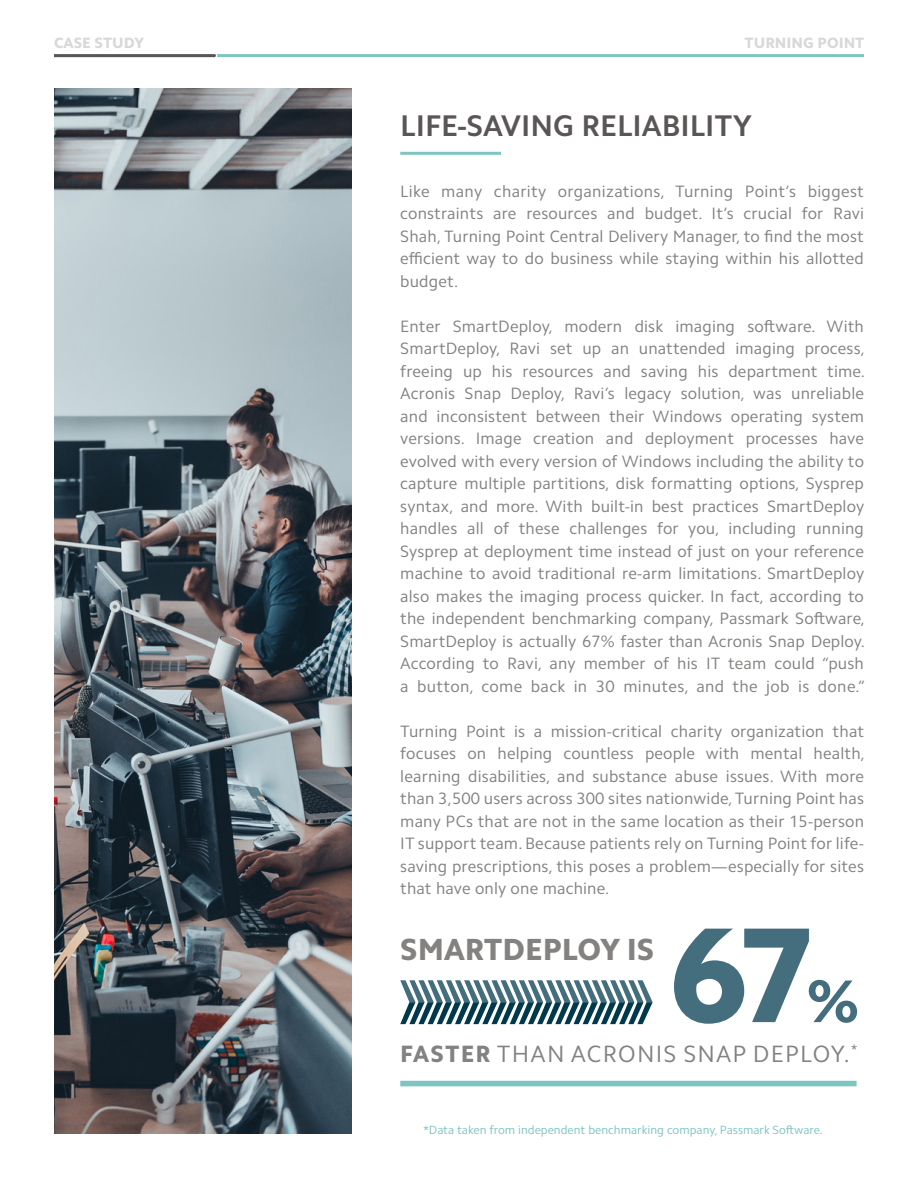
<style>
.page{position:relative;width:918px;height:1188px;background:#fff}
.page>*{position:absolute;margin:0;border:0;box-sizing:border-box;transform-origin:0 0}
.t1{font:800 135.9px "Camphor Std";color:#446d7d}
.t2{font:800 60.45px "Camphor Std";color:#446d7d}
.t3{font:800 30.75px "Camphor Std";color:#848280}
.t4{font:700 30px "Camphor Std";color:#595655}
.t5{font:23.7px "Camphor Std";letter-spacing:.05em;color:#848280}
.t6{font:16.5px/22.5px "Camphor Std";letter-spacing:.01em;color:#848280;text-align:justify}
.t7{font:800 15px "Camphor Std";color:#d9d8d7}
.t8{font:13.8px "Camphor Std";color:#848280}
.t9{font:12px "Camphor Std";color:#7ec4c1}
.s1{font-weight:800}
</style>
<div class="page">
<hr style="left:54px;top:54px;width:810px;height:3px;background:#7ec4c1">
<svg style="left:54px;top:54px;width:164px;height:3px"></svg>
<svg style="left:400px;top:980px;width:253px;height:44px"></svg>
<div style="left:400px;top:1081px;width:457px;height:5px;background:#7ec4c1"></div>
<img style="left:54px;top:88px;width:298px;height:1046px">
<hr style="left:400px;top:152px;width:101px;height:3px;background:#7ec4c1">
<p class="t7" style="left:54px;top:34px;width:92px">CASE STUDY</p>
<p class="t7" style="left:745px;top:34px;width:121px">TURNING POINT</p>
<h3 class="t4" style="left:400px;top:108px;width:353px">LIFE-SAVING RELIABILITY</h3>
<p class="t6" style="left:400px;top:180px;width:465px">Like many charity organizations, Turning Point’s biggest constraints are resources and budget. It’s crucial for Ravi Shah, Turning Point Central Delivery Manager, to find the most efficient way to do business while staying within his allotted budget.</p>
<p class="t6" style="left:400px;top:315px;width:466px">Enter SmartDeploy, modern disk imaging software. With SmartDeploy, Ravi set up an unattended imaging process, freeing up his resources and saving his department time.<br>Acronis Snap Deploy, Ravi’s legacy solution, was unreliable and inconsistent between their Windows operating system versions. Image creation and deployment processes have evolved with every version of Windows including the ability to capture multiple partitions, disk formatting options, Sysprep syntax, and more. With built-in best practices SmartDeploy handles all of these challenges for you, including running Sysprep at deployment time instead of just on your reference machine to avoid traditional re-arm limitations. SmartDeploy also makes the imaging process quicker. In fact, according to the independent benchmarking company, Passmark Software, SmartDeploy is actually 67% faster than Acronis Snap Deploy.<br>According to Ravi, any member of his IT team could “push a button, come back in 30 minutes, and the job is done.”</p>
<p class="t6" style="left:400px;top:720px;width:466px">Turning Point is a mission-critical charity organization that focuses on helping countless people with mental health, learning disabilities, and substance abuse issues. With more than 3,500 users across 300 sites nationwide, Turning Point has many PCs that are not in the same location as their 15-person IT support team. Because patients rely on Turning Point for life&shy;saving prescriptions, this poses a problem—especially for sites that have only one machine.</p>
<h3 class="t3" style="left:400px;top:931px;width:256px">SMARTDEPLOY IS</h3>
<h1 class="t1" style="left:670px;top:895px;width:148px">67</h1>
<h2 class="t2" style="left:807px;top:966px;width:54px">%</h2>
<p class="t8" style="left:851px;top:1041px;width:8px">*</p>
<h3 class="t5" style="left:400px;top:1040px;width:451px"><span class="s1">FASTER</span> THAN ACRONIS SNAP DEPLOY.</h3>
<p class="t9" style="left:424px;top:1123px;width:401px">*Data taken from independent benchmarking company, Passmark Software.</p>
</div>
